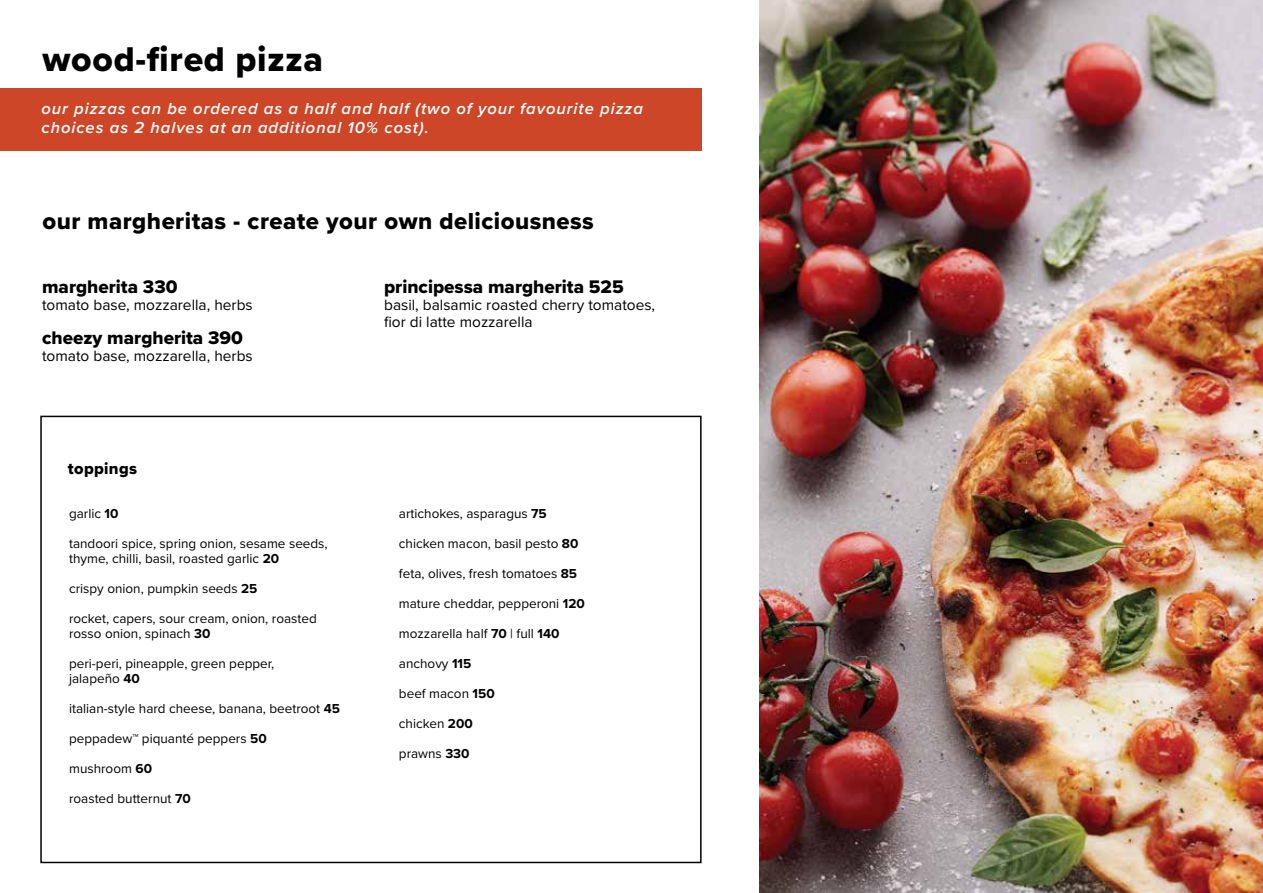
<style>
.page{position:relative;width:1263px;height:893px;background:#fff}
.page>*{position:absolute;margin:0;border:0;box-sizing:border-box;transform-origin:0 0}
.t1{font:35.7px "Proxima Nova Extrabld";letter-spacing:.02em;color:#000}
.t2{font:24px "Proxima Nova Extrabld";letter-spacing:.02em;color:#000}
.t3{font:18.9px "Proxima Nova Extrabld";color:#000}
.t4{font:italic 600 16.5px/19.5px "Proxima Nova";letter-spacing:.06em;color:#fff}
.t5{font:16.5px "Proxima Nova Extrabld";letter-spacing:.02em;color:#000}
.t6{font:15.45px/17.1px "Proxima Nova";color:#000}
.t7{font:13.5px/15px "Proxima Nova";color:#000}
.s1{font-weight:700}
</style>
<div class="page">
<div style="left:0;top:88px;width:702px;height:62px;background:#ce4628"></div>
<img style="left:760px;top:0;width:503px;height:893px">
<div style="left:40px;top:416px;width:662px;height:447px;border:2px solid #000"></div>
<h1 class="t1" style="left:43px;top:32px;width:282px">wood-fired pizza</h1>
<p class="t4" style="left:41px;top:98px;width:603px">our pizzas can be ordered as a half and half (two of your favourite pizza choices as 2 halves at an additional 10% cost).</p>
<h2 class="t2" style="left:43px;top:203px;width:553px">our margheritas - create your own deliciousness</h2>
<h3 class="t3" style="left:42px;top:272px;width:137px">margherita 330</h3>
<p class="t6" style="left:42px;top:295px;width:212px">tomato base, mozzarella, herbs</p>
<h3 class="t3" style="left:42px;top:324px;width:202px">cheezy margherita 390</h3>
<p class="t6" style="left:42px;top:347px;width:212px">tomato base, mozzarella, herbs</p>
<p class="t5" style="left:68px;top:457px;width:71px">toppings</p>
<p class="t7" style="left:69px;top:505px;width:51px">garlic <span class="s1">10</span></p>
<p class="t7" style="left:69px;top:535px;width:260px">tandoori spice, spring onion, sesame seeds, thyme, chilli, basil, roasted garlic <span class="s1">20</span></p>
<p class="t7" style="left:69px;top:580px;width:190px">crispy onion, pumpkin seeds <span class="s1">25</span></p>
<p class="t7" style="left:69px;top:610px;width:249px">rocket, capers, sour cream, onion, roasted rosso onion, spinach <span class="s1">30</span></p>
<p class="t7" style="left:69px;top:655px;width:207px">peri-peri, pineapple, green pepper, jalapeño <span class="s1">40</span></p>
<p class="t7" style="left:69px;top:700px;width:272px">italian-style hard cheese, banana, beetroot <span class="s1">45</span></p>
<p class="t7" style="left:69px;top:730px;width:199px">peppadew™ piquanté peppers <span class="s1">50</span></p>
<p class="t7" style="left:69px;top:760px;width:84px">mushroom <span class="s1">60</span></p>
<p class="t7" style="left:69px;top:790px;width:123px">roasted butternut <span class="s1">70</span></p>
<h3 class="t3" style="left:384px;top:272px;width:241px">principessa margherita 525</h3>
<p class="t6" style="left:384px;top:295px;width:272px">basil, balsamic roasted cherry tomatoes, fior di latte mozzarella</p>
<p class="t7" style="left:399px;top:505px;width:149px">artichokes, asparagus <span class="s1">75</span></p>
<p class="t7" style="left:399px;top:535px;width:181px">chicken macon, basil pesto <span class="s1">80</span></p>
<p class="t7" style="left:399px;top:565px;width:180px">feta, olives, fresh tomatoes <span class="s1">85</span></p>
<p class="t7" style="left:399px;top:595px;width:187px">mature cheddar, pepperoni <span class="s1">120</span></p>
<p class="t7" style="left:399px;top:625px;width:162px">mozzarella half <span class="s1">70</span> | full <span class="s1">140</span></p>
<p class="t7" style="left:399px;top:655px;width:74px">anchovy <span class="s1">115</span></p>
<p class="t7" style="left:399px;top:685px;width:97px">beef macon <span class="s1">150</span></p>
<p class="t7" style="left:399px;top:715px;width:75px">chicken <span class="s1">200</span></p>
<p class="t7" style="left:399px;top:745px;width:72px">prawns <span class="s1">330</span></p>
</div>
